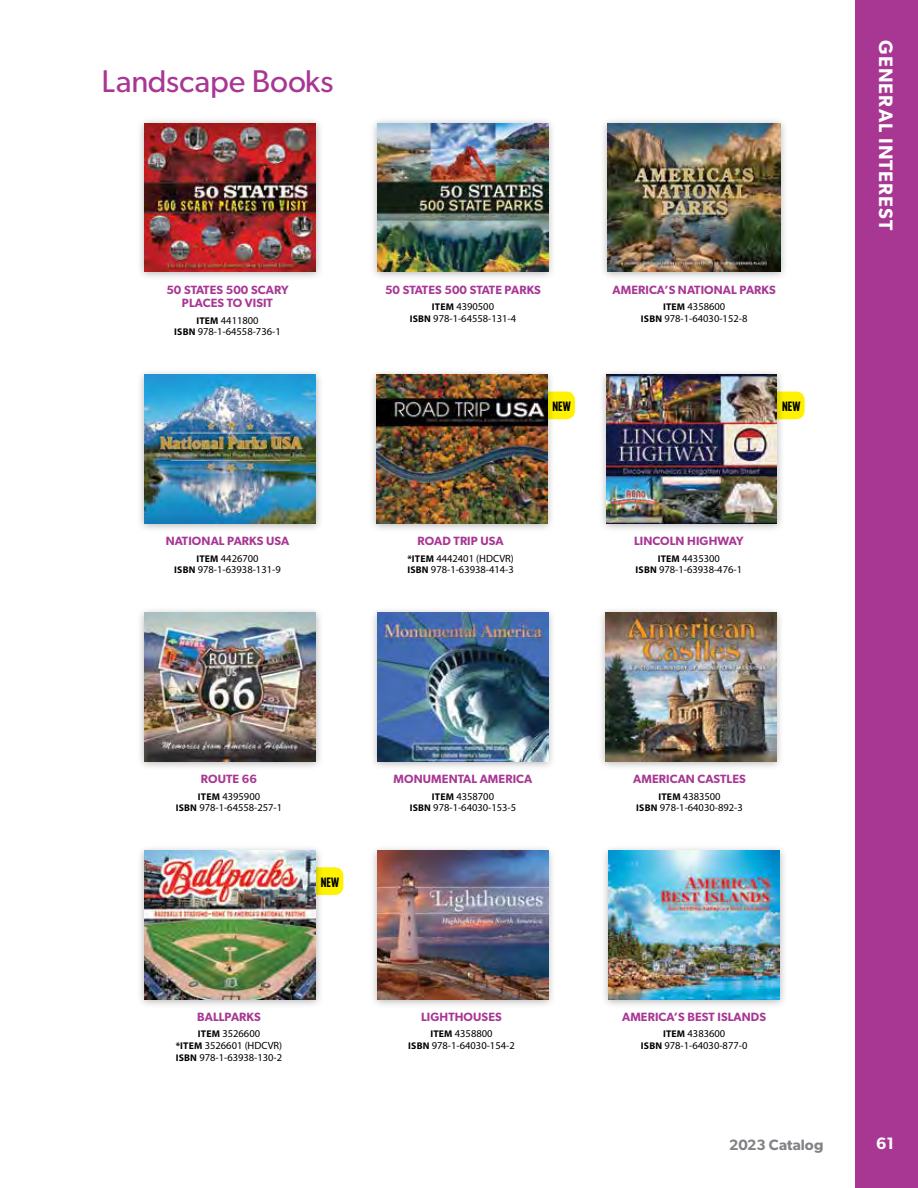
<style>
.page{position:relative;width:918px;height:1188px;background:#fff}
.page>*{position:absolute;margin:0;border:0;box-sizing:border-box;transform-origin:0 0}
.t1{font:31.5px "Gibson";letter-spacing:-.005em;color:#a83794}
.t2{font:600 19.5px "Gibson";letter-spacing:.055em;color:#fff}
.t3{font:600 16.5px "Gibson";color:#fff}
.t4{font:600 15px "Gibson";letter-spacing:-.01em;color:#808285}
.t5{font:700 13.5px "Gotham Condensed";color:#000}
.t6{font:600 12px/13.5px "Gibson";letter-spacing:.01em;color:#a83794;text-align:center}
.t7{font:10.5px/11.7px "Myriad Pro";color:#000;text-align:center}
.s1{font-weight:700;font-size:9.75px}
</style>
<div class="page">
<div style="left:855px;top:0;width:63px;height:1188px;background:#a83794"></div>
<div style="left:369px;top:606px;width:188px;height:165px;background:#000;opacity:.3"></div>
<img style="left:378px;top:613px;width:170px;height:148px">
<div style="left:600px;top:844px;width:187px;height:164px;background:#000;opacity:.3"></div>
<img style="left:609px;top:851px;width:170px;height:148px">
<div style="left:599px;top:117px;width:190px;height:164px;background:#000;opacity:.3"></div>
<img style="left:607px;top:123px;width:174px;height:149px">
<div style="left:597px;top:606px;width:187px;height:165px;background:#000;opacity:.3"></div>
<img style="left:605px;top:613px;width:171px;height:148px">
<div style="left:137px;top:606px;width:187px;height:165px;background:#000;opacity:.3"></div>
<img style="left:145px;top:613px;width:171px;height:148px">
<div style="left:137px;top:117px;width:187px;height:164px;background:#000;opacity:.3"></div>
<img style="left:145px;top:123px;width:171px;height:149px">
<div style="left:137px;top:368px;width:187px;height:165px;background:#000;opacity:.3"></div>
<img style="left:145px;top:375px;width:171px;height:148px">
<div style="left:369px;top:117px;width:188px;height:164px;background:#000;opacity:.3"></div>
<img style="left:378px;top:123px;width:170px;height:149px">
<div style="left:369px;top:844px;width:188px;height:164px;background:#000;opacity:.3"></div>
<img style="left:378px;top:851px;width:170px;height:148px">
<svg style="left:556px;top:392px;width:19px;height:27px"></svg>
<div style="left:368px;top:368px;width:188px;height:165px;background:#000;opacity:.3"></div>
<img style="left:376px;top:375px;width:171px;height:148px">
<svg style="left:324px;top:867px;width:19px;height:28px"></svg>
<div style="left:137px;top:844px;width:187px;height:164px;background:#000;opacity:.3"></div>
<img style="left:145px;top:851px;width:171px;height:148px">
<svg style="left:785px;top:392px;width:20px;height:27px"></svg>
<div style="left:598px;top:368px;width:187px;height:165px;background:#000;opacity:.3"></div>
<img style="left:606px;top:375px;width:171px;height:148px">
<h1 class="t1" style="left:102px;top:62px;width:233px">Landscape Books</h1>
<p class="t6" style="left:166px;top:283px;width:124px">50 STATES 500 SCARY<br>PLACES TO VISIT</p>
<p class="t7" style="left:174px;top:314px;width:108px"><span class="s1">ITEM</span> 4411800<br><span class="s1">ISBN</span> 978-1-64558-736-1</p>
<p class="t6" style="left:166px;top:534px;width:125px">NATIONAL PARKS USA</p>
<p class="t7" style="left:174px;top:552px;width:108px"><span class="s1">ITEM</span> 4426700<br><span class="s1">ISBN</span> 978-1-63938-131-9</p>
<p class="t6" style="left:385px;top:283px;width:157px">50 STATES 500 STATE PARKS</p>
<p class="t7" style="left:410px;top:301px;width:108px"><span class="s1">ITEM</span> 4390500<br><span class="s1">ISBN</span> 978-1-64558-131-4</p>
<p class="t5" style="left:552px;top:398px;width:20px">NEW</p>
<p class="t6" style="left:612px;top:283px;width:165px">AMERICA’S NATIONAL PARKS</p>
<p class="t7" style="left:641px;top:301px;width:108px"><span class="s1">ITEM</span> 4358600<br><span class="s1">ISBN</span> 978-1-64030-152-8</p>
<p class="t5" style="left:782px;top:398px;width:20px">NEW</p>
<p class="t6" style="left:418px;top:534px;width:88px">ROAD TRIP USA</p>
<p class="t7" style="left:407px;top:552px;width:108px;text-align:left"><span class="s1">*ITEM</span> 4442401 (HDCVR)<br><span class="s1">ISBN</span> 978-1-63938-414-3</p>
<p class="t6" style="left:634px;top:534px;width:111px">LINCOLN HIGHWAY</p>
<p class="t7" style="left:636px;top:552px;width:108px"><span class="s1">ITEM</span> 4435300<br><span class="s1">ISBN</span> 978-1-63938-476-1</p>
<h2 class="t2" style="left:898px;top:40px;width:191px;rotate:90deg">GENERAL INTEREST</h2>
<p class="t6" style="left:201px;top:772px;width:58px">ROUTE 66</p>
<p class="t7" style="left:176px;top:790px;width:108px"><span class="s1">ITEM</span> 4395900<br><span class="s1">ISBN</span> 978-1-64558-257-1</p>
<p class="t5" style="left:321px;top:874px;width:20px">NEW</p>
<p class="t6" style="left:197px;top:1010px;width:65px">BALLPARKS</p>
<p class="t7" style="left:176px;top:1028px;width:108px"><span class="s1">ITEM</span> 3526600<br><span class="s1">*ITEM</span> 3526601 (HDCVR)<br><span class="s1">ISBN</span> 978-1-63938-130-2</p>
<p class="t6" style="left:394px;top:772px;width:140px">MONUMENTAL AMERICA</p>
<p class="t7" style="left:410px;top:790px;width:108px"><span class="s1">ITEM</span> 4358700<br><span class="s1">ISBN</span> 978-1-64030-153-5</p>
<p class="t6" style="left:421px;top:1010px;width:82px">LIGHTHOUSES</p>
<p class="t7" style="left:408px;top:1028px;width:108px"><span class="s1">ITEM</span> 4358800<br><span class="s1">ISBN</span> 978-1-64030-154-2</p>
<p class="t6" style="left:633px;top:772px;width:114px">AMERICAN CASTLES</p>
<p class="t7" style="left:636px;top:790px;width:108px"><span class="s1">ITEM</span> 4383500<br><span class="s1">ISBN</span> 978-1-64030-892-3</p>
<p class="t6" style="left:622px;top:1010px;width:146px">AMERICA’S BEST ISLANDS</p>
<p class="t7" style="left:641px;top:1028px;width:108px"><span class="s1">ITEM</span> 4383600<br><span class="s1">ISBN</span> 978-1-64030-877-0</p>
<h3 class="t4" style="left:729px;top:1135px;width:96px">2023 Catalog</h3>
<h3 class="t3" style="left:876px;top:1134px;width:19px">61</h3>
</div>
